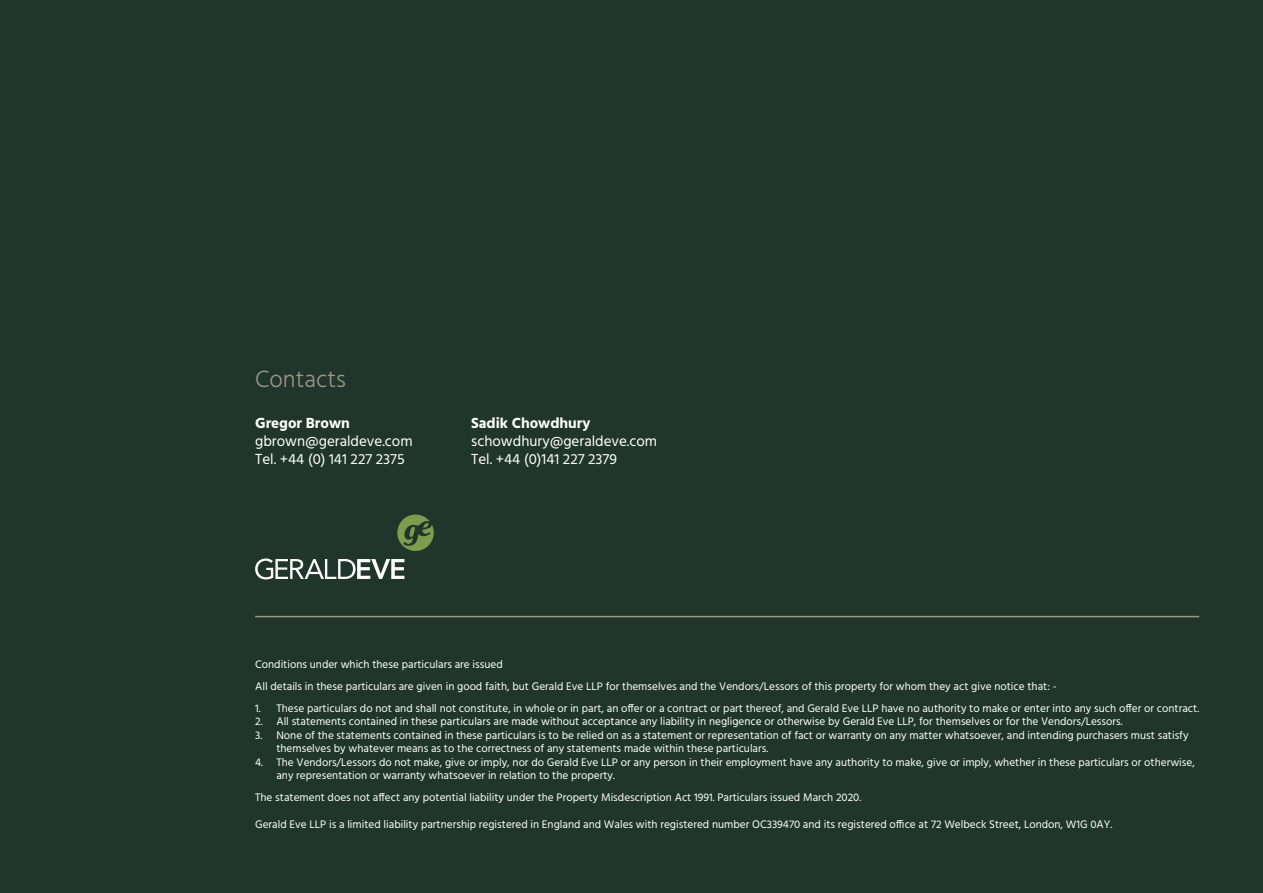
<style>
.page{position:relative;width:1263px;height:893px;background:#20362c}
.page>*{position:absolute;margin:0;border:0;box-sizing:border-box;transform-origin:0 0}
.t1{font:300 24px "Hind";color:#9b9884}
.t2{font:15px "Hind";color:#fff}
.t3{font:700 15px "Hind";color:#fff}
.t4{font:11.25px/13.5px "Hind";color:#fff}
</style>
<div class="page">
<svg style="left:397px;top:514px;width:37px;height:37px"></svg>
<svg style="left:255px;top:558px;width:149px;height:21px"></svg>
<hr style="left:255px;top:616px;width:944px;height:1px;background:#9b9884">
<p class="t1" style="left:255px;top:363px;width:92px">Contacts</p>
<p class="t3" style="left:255px;top:414px;width:96px">Gregor Brown</p>
<p class="t3" style="left:471px;top:414px;width:121px">Sadik Chowdhury</p>
<p class="t2" style="left:255px;top:431px;width:159px">gbrown@geraldeve.com</p>
<p class="t2" style="left:471px;top:431px;width:188px">schowdhury@geraldeve.com</p>
<p class="t2" style="left:255px;top:449px;width:151px">Tel. +44 (0) 141 227 2375</p>
<p class="t2" style="left:471px;top:449px;width:147px">Tel. +44 (0)141 227 2379</p>
<p class="t4" style="left:255px;top:658px;width:249px">Conditions under which these particulars are issued</p>
<p class="t4" style="left:255px;top:680px;width:803px">All details in these particulars are given in good faith, but Gerald Eve LLP for themselves and the Vendors/Lessors of this property for whom they act give notice that: -</p>
<p class="t4" style="left:255px;top:702px;width:946px">1. These particulars do not and shall not constitute, in whole or in part, an offer or a contract or part thereof, and Gerald Eve LLP have no authority to make or enter into any such offer or contract.</p>
<p class="t4" style="left:255px;top:715px;width:869px">2. All statements contained in these particulars are made without acceptance any liability in negligence or otherwise by Gerald Eve LLP, for themselves or for the Vendors/Lessors.</p>
<p class="t4" style="left:276px;top:729px;width:914px;text-indent:-21px">3. None of the statements contained in these particulars is to be relied on as a statement or representation of fact or warranty on any matter whatsoever, and intending purchasers must satisfy themselves by whatever means as to the correctness of any statements made within these particulars.</p>
<p class="t4" style="left:276px;top:756px;width:920px;text-indent:-21px">4. The Vendors/Lessors do not make, give or imply, nor do Gerald Eve LLP or any person in their employment have any authority to make, give or imply, whether in these particulars or otherwise, any representation or warranty whatsoever in relation to the property.</p>
<p class="t4" style="left:255px;top:791px;width:608px">The statement does not affect any potential liability under the Property Misdescription Act 1991. Particulars issued March 2020.</p>
<p class="t4" style="left:255px;top:818px;width:859px">Gerald Eve LLP is a limited liability partnership registered in England and Wales with registered number OC339470 and its registered office at 72 Welbeck Street, London, W1G 0AY.</p>
</div>
